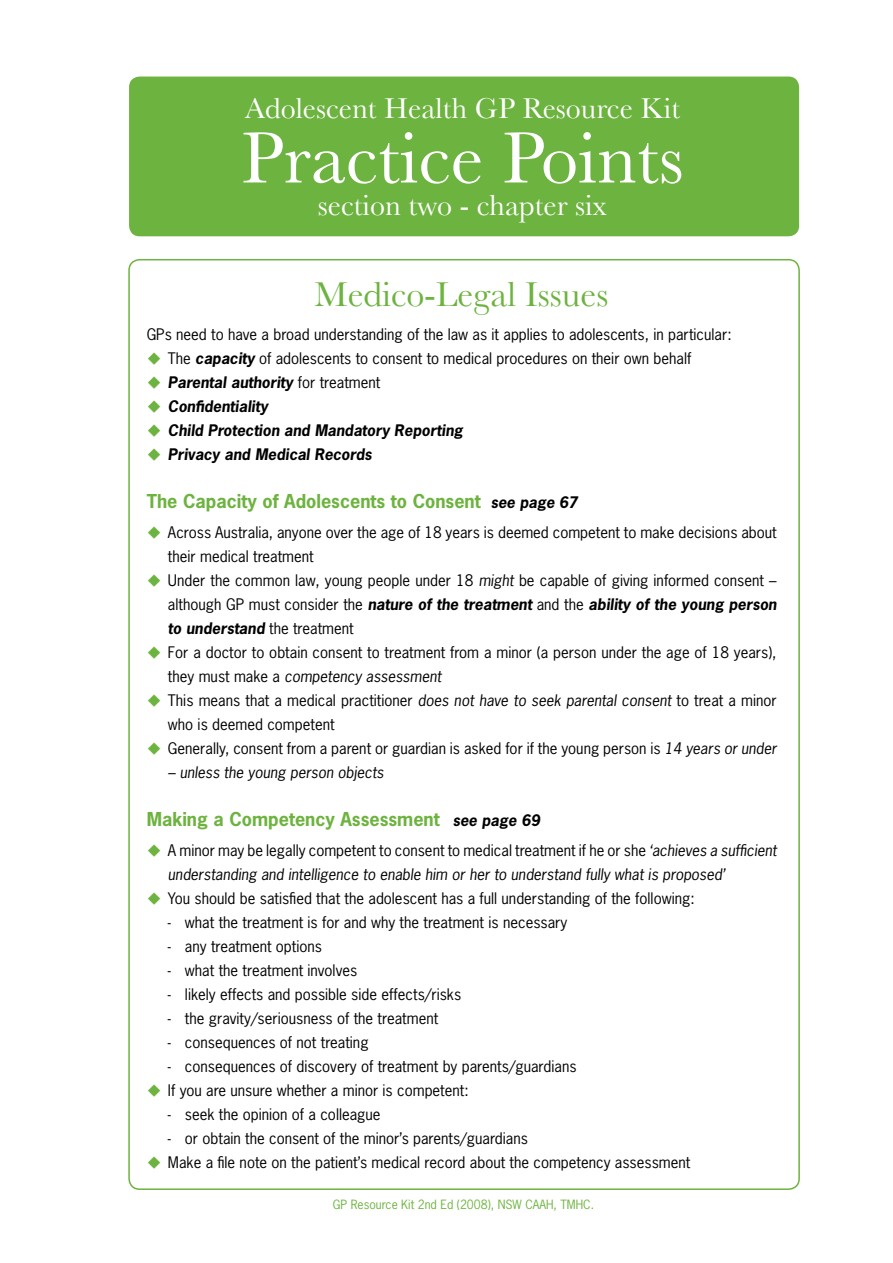
<style>
.page{position:relative;width:893px;height:1263px;background:#fff}
.page>*{position:absolute;margin:0;border:0;box-sizing:border-box;transform-origin:0 0}
.t1{font:75px "Baskerville";color:#fff}
.t2{font:36px "Baskerville";color:#6db33f}
.t3{font:30px "Baskerville";color:#fff}
.t4{font:700 18px "News Gothic";color:#6db33f}
.t5{font:15px/24px "News Gothic";color:#000}
.t6{font:italic 15px/24px "News Gothic";color:#000}
.t7{font:italic 700 15px "News Gothic";color:#000}
.t8{font:12px "News Gothic";color:#6db33f}
.s1{color:#6db33f}
.s2{font-weight:700;font-style:italic}
.s3{font-weight:400;font-style:normal}
.s4{font-style:italic;font-size:15px;color:#000}
.s5{font-style:italic}
.s6{font-style:normal}
</style>
<div class="page">
<div style="left:129px;top:77px;width:670px;height:159px;background:#6db33f;border-radius:11px"></div>
<p class="t3" style="left:245px;top:91px;width:437px">Adolescent Health GP Resource Kit</p>
<p class="t1" style="left:241px;top:114px;width:444px">Practice Points</p>
<p class="t3" style="left:318px;top:188px;width:291px">section two - chapter six</p>
<p class="t2" style="left:314px;top:273px;width:295px">Medico-Legal Issues</p>
<p class="t5" style="left:147px;top:322px;width:586px">GPs need to have a broad understanding of the law as it applies to adolescents, in particular:</p>
<p class="t5" style="left:147px;top:346px;width:546px"><span class="s1">◆</span> The <span class="s2">capacity</span> of adolescents to consent to medical procedures on their own behalf</p>
<p class="t7" style="left:147px;top:373px;width:235px"><span class="s1">◆</span> Parental authority <span class="s3">for treatment</span></p>
<p class="t7" style="left:147px;top:397px;width:123px"><span class="s1">◆</span> Confidentiality</p>
<p class="t7" style="left:147px;top:421px;width:318px"><span class="s1">◆</span> Child Protection and Mandatory Reporting</p>
<p class="t7" style="left:147px;top:445px;width:227px"><span class="s1">◆</span> Privacy and Medical Records</p>
<p class="t4" style="left:147px;top:489px;width:433px">The Capacity of Adolescents to Consent <span class="s4">see page 67</span></p>
<p class="t5" style="left:168px;top:520px;width:610px;text-indent:-21px"><span class="s1">◆</span> Across Australia, anyone over the age of 18 years is deemed competent to make decisions about their medical treatment</p>
<p class="t5" style="left:168px;top:568px;width:610px;text-align:justify;text-indent:-21px"><span class="s1">◆</span> Under the common law, young people under 18 <span class="s5">might</span> be capable of giving informed consent – although GP must consider the <span class="s2">nature of the treatment</span> and the <span class="s2">ability of the young person to understand</span> the treatment</p>
<p class="t5" style="left:168px;top:640px;width:610px;text-indent:-21px"><span class="s1">◆</span> For a doctor to obtain consent to treatment from a minor (a person under the age of 18 years), they must make a <span class="s5">competency assessment</span></p>
<p class="t5" style="left:168px;top:688px;width:610px;text-indent:-21px"><span class="s1">◆</span> This means that a medical practitioner <span class="s5">does not have to seek parental consent</span> to treat a minor who is deemed competent</p>
<p class="t5" style="left:147px;top:736px;width:631px"><span class="s1">◆</span> Generally, consent from a parent or guardian is asked for if the young person is <span class="s5">14 years or under</span></p>
<p class="t6" style="left:168px;top:760px;width:217px">– unless the young person objects</p>
<p class="t4" style="left:147px;top:807px;width:395px">Making a Competency Assessment <span class="s4">see page 69</span></p>
<p class="t6" style="left:168px;top:838px;width:610px;text-indent:-21px"><span class="s1">◆</span> <span class="s6">A minor may be legally competent to consent to medical treatment if he or she</span> ‘achieves a sufficient understanding and intelligence to enable him or her to understand fully what is proposed’</p>
<p class="t5" style="left:147px;top:886px;width:549px"><span class="s1">◆</span> You should be satisfied that the adolescent has a full understanding of the following:</p>
<p class="t5" style="left:168px;top:910px;width:401px">- what the treatment is for and why the treatment is necessary</p>
<p class="t5" style="left:168px;top:934px;width:156px">- any treatment options</p>
<p class="t5" style="left:168px;top:958px;width:191px">- what the treatment involves</p>
<p class="t5" style="left:168px;top:982px;width:295px">- likely effects and possible side effects/risks</p>
<p class="t5" style="left:168px;top:1006px;width:272px">- the gravity/seriousness of the treatment</p>
<p class="t5" style="left:168px;top:1030px;width:202px">- consequences of not treating</p>
<p class="t5" style="left:168px;top:1054px;width:410px">- consequences of discovery of treatment by parents/guardians</p>
<p class="t5" style="left:147px;top:1078px;width:324px"><span class="s1">◆</span> If you are unsure whether a minor is competent:</p>
<p class="t5" style="left:168px;top:1102px;width:214px">- seek the opinion of a colleague</p>
<p class="t5" style="left:168px;top:1126px;width:361px">- or obtain the consent of the minor’s parents/guardians</p>
<p class="t5" style="left:147px;top:1150px;width:545px"><span class="s1">◆</span> Make a file note on the patient’s medical record about the competency assessment</p>
<p class="t8" style="left:333px;top:1197px;width:263px">GP Resource Kit 2nd Ed (2008), NSW CAAH, TMHC.</p>
</div>
